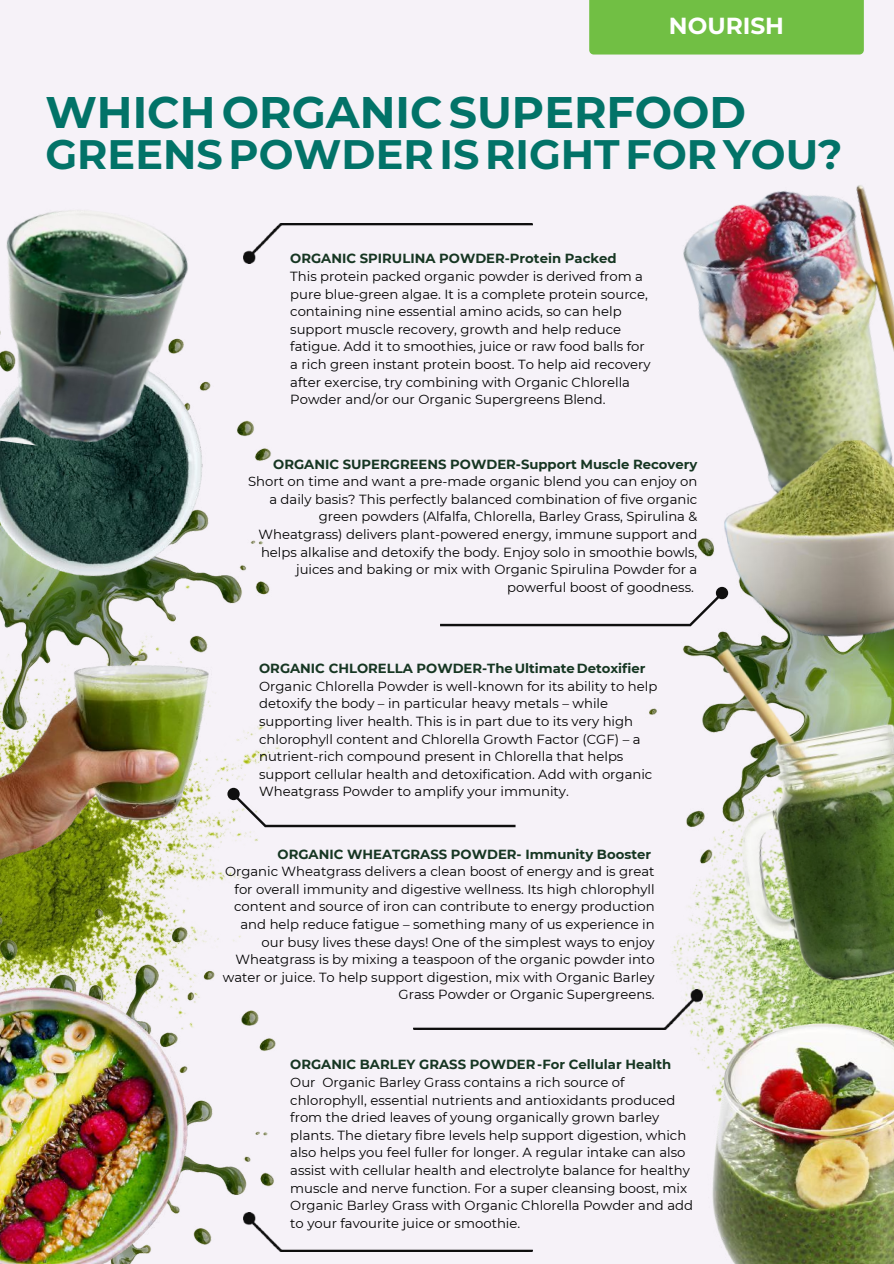
<style>
.page{position:relative;width:894px;height:1264px;background:#fff}
.page>*{position:absolute;margin:0;border:0;box-sizing:border-box;transform-origin:0 0}
.t1{font:700 44.25px "Montserrat";color:#027368}
.t2{font:700 41.25px "Montserrat";color:#027368}
.t3{font:700 23.25px "Montserrat";color:#fff}
.t4{font:13.2px/17.5px "Montserrat";color:#000}
.t5{font:700 13.2px "Montserrat";color:#163622}
</style>
<div class="page">
<div style="left:0;top:0;width:893px;height:1263px;background:#f6f2f8"></div>
<img style="left:0;top:420px;width:256px;height:168px">
<img style="left:683px;top:19px;width:210px;height:406px">
<img style="left:618px;top:425px;width:267px;height:532px">
<img style="left:677px;top:430px;width:216px;height:173px">
<img style="left:243px;top:224px;width:289px;height:39px">
<svg style="left:252px;top:793px;width:263px;height:34px"></svg>
<img style="left:192px;top:926px;width:116px;height:326px">
<img style="left:414px;top:1027px;width:247px;height:2px">
<img style="left:243px;top:1212px;width:289px;height:39px">
<img style="left:661px;top:1014px;width:232px;height:249px">
<img style="left:677px;top:603px;width:216px;height:438px">
<img style="left:0;top:557px;width:252px;height:337px">
<img style="left:0;top:894px;width:192px;height:369px">
<img style="left:0;top:210px;width:216px;height:255px">
<div style="left:715px;top:587px;width:13px;height:12px;background:#0f0f0f;border-radius:50%"></div>
<svg style="left:440px;top:592px;width:283px;height:34px"></svg>
<div style="left:589px;top:0;width:274px;height:55px;background:#71bf44"></div>
<h3 class="t3" style="left:668px;top:12px;width:117px">NOURISH</h3>
<h1 class="t1" style="left:45px;top:85px;width:702px">WHICH ORGANICSUPERFOOD</h1>
<h2 class="t2" style="left:45px;top:129px;width:798px">GREENSPOWDERISRIGHTFORYOU?</h2>
<p class="t5" style="left:290px;top:250px;width:328px">ORGANIC SPIRULINA POWDER-Protein Packed</p>
<p class="t4" style="left:290px;top:267px;width:362px">This protein packed organic powder is derived from a pure blue-green algae. It is a complete protein source, containing nine essential amino acids, so can help support muscle recovery, growth and help reduce fatigue. Add it to smoothies, juice or raw food balls for a rich green instant protein boost. To help aid recovery after exercise, try combining with Organic Chlorella Powder and/or our Organic Supergreens Blend.</p>
<p class="t5" style="left:273px;top:456px;width:425px">ORGANIC SUPERGREENS POWDER-Support Muscle Recovery</p>
<p class="t4" style="left:248px;top:472px;width:450px;text-align:right">Short on time and want a pre-made organic blend you can enjoy on a daily basis? This perfectly balanced combination of five organic green powders (Alfalfa, Chlorella, Barley Grass, Spirulina &amp; Wheatgrass) delivers plant-powered energy, immune support and helps alkalise and detoxify the body. Enjoy solo in smoothie bowls, juices and baking or mix with Organic Spirulina Powder for a powerful boost of goodness.</p>
<p class="t5" style="left:259px;top:660px;width:387px">ORGANIC CHLORELLA POWDER-TheUltimate Detoxifier</p>
<p class="t4" style="left:259px;top:677px;width:399px">Organic Chlorella Powder is well-known for its ability to help detoxify the body – in particular heavy metals – while supporting liver health. This is in part due to its very high chlorophyll content and Chlorella Growth Factor (CGF) – a nutrient-rich compound present in Chlorella that helps support cellular health and detoxification. Add with organic Wheatgrass Powder to amplify your immunity.</p>
<p class="t5" style="left:277px;top:845px;width:375px">ORGANIC WHEATGRASS POWDER- Immunity Booster</p>
<p class="t4" style="left:223px;top:862px;width:433px;text-align:right">Organic Wheatgrass delivers a clean boost of energy and is great for overall immunity and digestive wellness. Its high chlorophyll content and source of iron can contribute to energy production and help reduce fatigue – something many of us experience in our busy lives these days! One of the simplest ways to enjoy Wheatgrass is by mixing a teaspoon of the organic powder into water or juice. To help support digestion, mix with Organic Barley Grass Powder or Organic Supergreens.</p>
<p class="t5" style="left:290px;top:1056px;width:382px">ORGANIC BARLEY GRASS POWDER-For Cellular Health</p>
<p class="t4" style="left:290px;top:1073px;width:404px">Our Organic Barley Grass contains a rich source of chlorophyll, essential nutrients and antioxidants produced from the dried leaves of young organically grown barley plants. The dietary fibre levels help support digestion, which also helps you feel fuller for longer. A regular intake can also assist with cellular health and electrolyte balance for healthy muscle and nerve function. For a super cleansing boost, mix Organic Barley Grass with Organic Chlorella Powder and add to your favourite juice or smoothie.</p>
</div>
